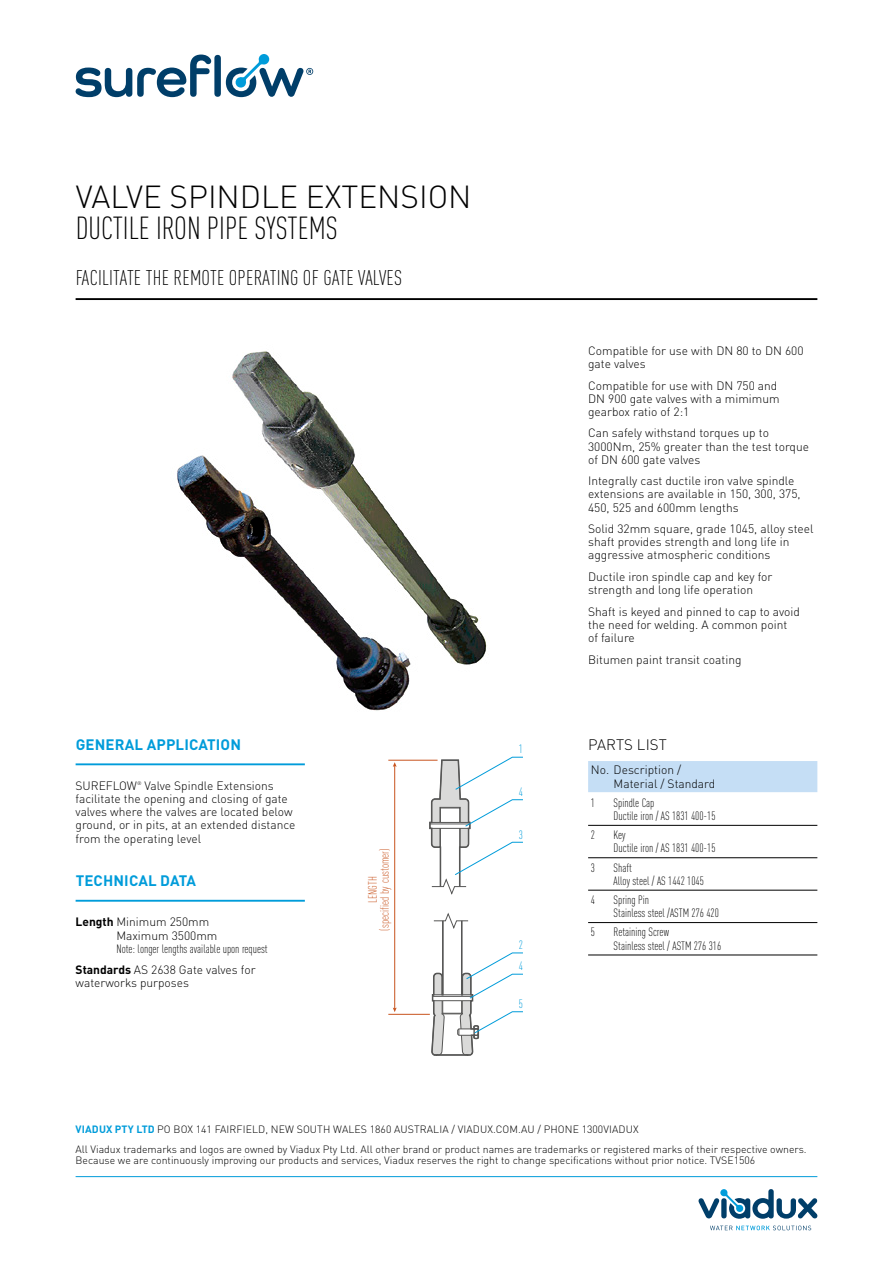
<style>
.page{position:relative;width:893px;height:1263px;background:#fff}
.page>*{position:absolute;margin:0;border:0;box-sizing:border-box;transform-origin:0 0}
.t1{font:300 condensed 31.5px "DIN Pro";color:#000}
.t2{font:300 31.5px "DIN Pro";color:#000}
.t3{font:300 condensed 21px "DIN Pro";letter-spacing:.01em;color:#000}
.t4{font:700 15px "DIN Pro";letter-spacing:.01em;color:#009cda}
.t5{font:300 15px "DIN Pro";letter-spacing:.005em;color:#000}
.t6{font:300 12px/13.2px "DIN Pro";color:#000}
.t7{font:300 condensed 12px/13.2px "DIN Pro";color:#000}
.t8{font:300 condensed 12px/12px "DIN Pro";color:#c8541e;text-align:center}
.t9{font:300 condensed 12px "DIN Pro";color:#009cda}
.t10{font:300 10.5px/19.8px "DIN Pro";color:#000}
.t11{font:300 5.1px "DIN Pro";color:#000}
.s1{font-weight:700}
.s2{font-weight:700;font-stretch:normal}
.s3{font-stretch:normal}
.s4{font-weight:700;color:#009cda}
</style>
<div class="page">
<hr style="left:76px;top:298px;width:741px;height:2px;background:#000">
<hr style="left:76px;top:763px;width:229px;height:2px;background:#009cda">
<hr style="left:76px;top:900px;width:229px;height:2px;background:#009cda">
<div style="left:588px;top:761px;width:229px;height:31px;background:#c5def5"></div>
<hr style="left:588px;top:825px;width:229px;height:1px;background:#000">
<hr style="left:588px;top:857px;width:229px;height:1px;background:#000">
<hr style="left:588px;top:890px;width:229px;height:1px;background:#000">
<hr style="left:588px;top:922px;width:229px;height:1px;background:#000">
<hr style="left:588px;top:955px;width:229px;height:1px;background:#000">
<img style="left:177px;top:351px;width:310px;height:360px">
<svg style="left:428px;top:756px;width:95px;height:300px"></svg>
<hr style="left:388px;top:760px;width:50px;height:1px;background:#c8541e">
<hr style="left:388px;top:1014px;width:42px;height:1px;background:#c8541e">
<hr style="left:394px;top:765px;width:1px;height:244px;background:#c8541e">
<svg style="left:393px;top:1007px;width:4px;height:5px"></svg>
<svg style="left:393px;top:762px;width:4px;height:5px"></svg>
<svg style="left:710px;top:1225px;width:101px;height:5px"></svg>
<svg style="left:698px;top:1189px;width:119px;height:30px"></svg>
<hr style="left:76px;top:1176px;width:741px;height:1px;background:#009cda">
<svg style="left:76px;top:55px;width:135px;height:42px"></svg>
<div style="left:214px;top:55px;width:7px;height:42px;background:#003e69;border-radius:3px"></div>
<svg style="left:226px;top:54px;width:87px;height:43px"></svg>
<h1 class="t2" style="left:76px;top:172px;width:397px">VALVE SPINDLE EXTENSION</h1>
<h1 class="t1" style="left:76px;top:206px;width:264px">DUCTILE IRON PIPE SYSTEMS</h1>
<h2 class="t3" style="left:76px;top:262px;width:328px">FACILITATE THE REMOTE OPERATING OF GATE VALVES</h2>
<p class="t4" style="left:76px;top:732px;width:167px">GENERAL APPLICATION</p>
<p class="t6" style="left:76px;top:778px;width:63px">SUREFLOW</p>
<p class="t11" style="left:137px;top:779px;width:6px">®</p>
<p class="t6" style="left:76px;top:778px;width:221px;text-indent:69px">Valve Spindle Extensions facilitate the opening and closing of gate valves where the valves are located below ground, or in pits, at an extended distance from the operating level</p>
<p class="t4" style="left:76px;top:868px;width:122px">TECHNICAL DATA</p>
<p class="t6" style="left:116px;top:914px;width:102px;text-indent:-41px"><span class="s1">Length</span> Minimum 250mm<br>Maximum 3500mm</p>
<p class="t7" style="left:76px;top:937px;width:194px;line-height:21.6px;text-indent:41px">Note: longer lengths available upon request<br><span class="s2">Standards</span> <span class="s3">AS 2638 Gate valves for</span></p>
<p class="t6" style="left:76px;top:975px;width:115px">waterworks purposes</p>
<p class="t8" style="left:366px;top:930px;width:84px;rotate:-90deg">LENGTH<br>(specified by customer)</p>
<p class="t9" style="left:519px;top:741px;width:6px">1</p>
<p class="t9" style="left:519px;top:783px;width:6px">4</p>
<p class="t9" style="left:519px;top:826px;width:6px">3</p>
<p class="t9" style="left:519px;top:936px;width:6px">2</p>
<p class="t9" style="left:519px;top:958px;width:6px">4</p>
<p class="t9" style="left:519px;top:995px;width:6px">5</p>
<p class="t6" style="left:588px;top:343px;width:217px">Compatible for use with DN 80 to DN 600 gate valves</p>
<p class="t6" style="left:588px;top:378px;width:193px">Compatible for use with DN 750 and<br>DN 900 gate valves with a mimimum gearbox ratio of 2:1</p>
<p class="t6" style="left:588px;top:425px;width:222px">Can safely withstand torques up to<br>3000Nm, 25% greater than the test torque of DN 600 gate valves</p>
<p class="t6" style="left:588px;top:473px;width:214px">Integrally cast ductile iron valve spindle extensions are available in 150, 300, 375,<br>450, 525 and 600mm lengths</p>
<p class="t6" style="left:588px;top:521px;width:227px">Solid 32mm square, grade 1045, alloy steel shaft provides strength and long life in aggressive atmospheric conditions</p>
<p class="t6" style="left:588px;top:569px;width:186px">Ductile iron spindle cap and key for strength and long life operation</p>
<p class="t6" style="left:588px;top:604px;width:213px">Shaft is keyed and pinned to cap to avoid the need for welding. A common point of failure</p>
<p class="t6" style="left:588px;top:652px;width:155px">Bitumen paint transit coating</p>
<p class="t5" style="left:588px;top:733px;width:80px">PARTS LIST</p>
<p class="t6" style="left:614px;top:762px;width:103px;text-indent:-23px">No. Description /<br>Material / Standard</p>
<p class="t7" style="left:591px;top:795px;width:6px">1</p>
<p class="t7" style="left:614px;top:795px;width:103px">Spindle Cap<br>Ductile iron / AS 1831 400-15</p>
<p class="t7" style="left:591px;top:828px;width:6px">2</p>
<p class="t7" style="left:614px;top:828px;width:103px">Key<br>Ductile iron / AS 1831 400-15</p>
<p class="t7" style="left:591px;top:860px;width:6px">3</p>
<p class="t7" style="left:614px;top:860px;width:92px">Shaft<br>Alloy steel / AS 1442 1045</p>
<p class="t7" style="left:591px;top:892px;width:6px">4</p>
<p class="t7" style="left:614px;top:892px;width:107px">Spring Pin<br>Stainless steel /ASTM 276 420</p>
<p class="t7" style="left:591px;top:925px;width:6px">5</p>
<p class="t7" style="left:614px;top:925px;width:109px">Retaining Screw<br>Stainless steel / ASTM 276 316</p>
<p class="t10" style="left:76px;top:1118px;width:733px"><span class="s4">VIADUX PTY LTD</span> PO BOX 141 FAIRFIELD, NEW SOUTH WALES 1860 AUSTRALIA / VIADUX.COM.AU / PHONE 1300VIADUX<br>All Viadux trademarks and logos are owned by Viadux Pty Ltd. All other brand or product names are trademarks or registered marks of their respective owners.</p>
<p class="t10" style="left:76px;top:1149px;width:681px">Because we are continuously improving our products and services, Viadux reserves the right to change specifications without prior notice. TVSE1506</p>
</div>
